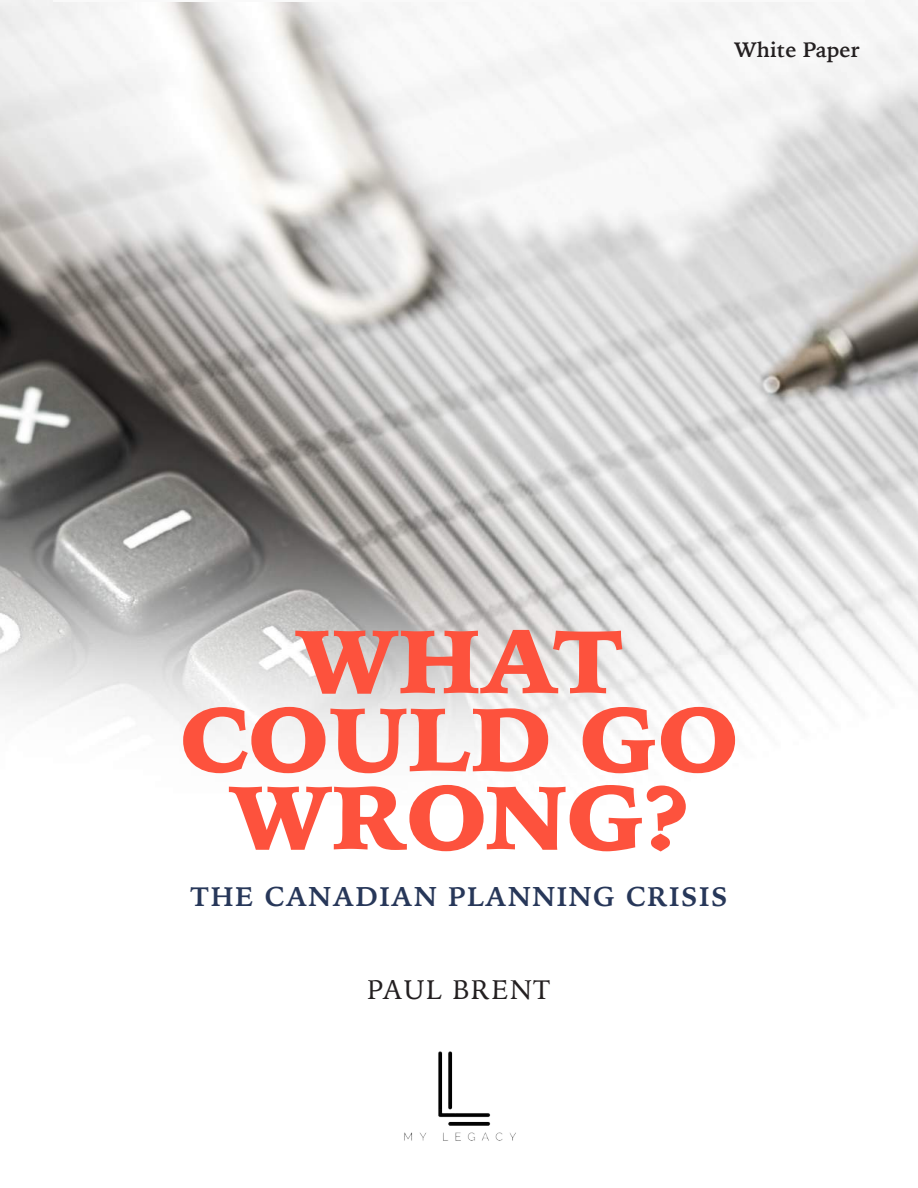
<style>
.page{position:relative;width:918px;height:1188px;background:#fff}
.page>*{position:absolute;margin:0;border:0;box-sizing:border-box;transform-origin:0 0}
.t1{font:900 90px/78px "Iowan Old Style";letter-spacing:-.01em;color:#fd523d;text-align:center}
.t2{font:700 27px "Iowan Old Style";letter-spacing:.06em;color:#273759}
.t3{font:27px "Iowan Old Style";letter-spacing:.06em;color:#231f20}
.t4{font:700 21px "Iowan Old Style";letter-spacing:.005em;color:#231f20}
</style>
<div class="page">
<img style="left:0;top:1px;width:918px;height:747px">
<img style="left:404px;top:1051px;width:112px;height:90px">
<p class="t4" style="left:734px;top:31px;width:127px">White Paper</p>
<h1 class="t1" style="left:180px;top:623px;width:560px">WHAT<br>COULD GO<br>WRONG?</h1>
<p class="t2" style="left:191px;top:872px;width:538px">THE CANADIAN PLANNING CRISIS</p>
<p class="t3" style="left:367px;top:965px;width:185px">PAUL BRENT</p>
</div>
